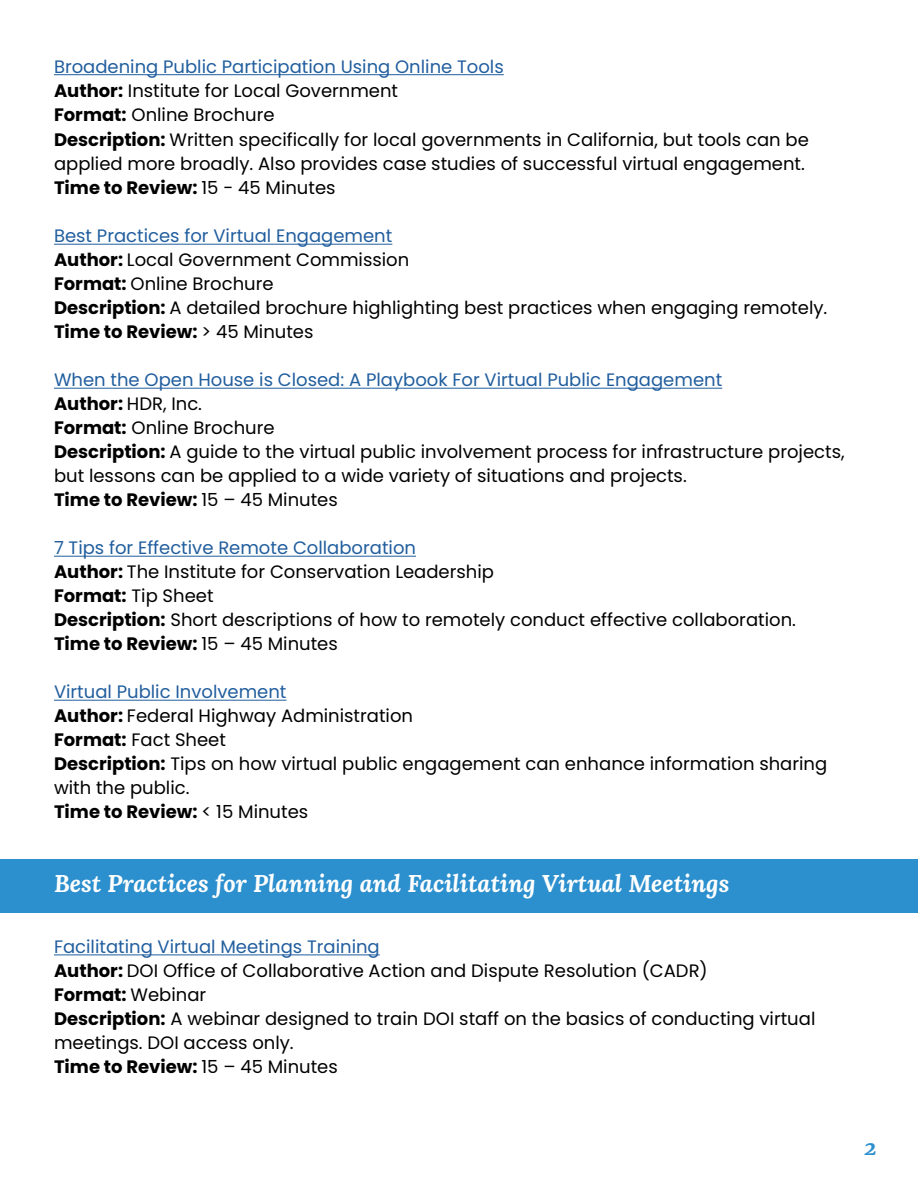
<style>
.page{position:relative;width:918px;height:1188px;background:#fff}
.page>*{position:absolute;margin:0;border:0;box-sizing:border-box;transform-origin:0 0}
.t1{font:italic 700 24px "Lora";color:#fff}
.t2{font:italic 800 21px "Merriweather";color:#2c8fce}
.t3{font:18px/24px "Poppins";color:#000}
.s1{color:#215e9e}
.s2{font-weight:700}
</style>
<div class="page">
<hr style="left:54px;top:74px;width:450px;height:1px;background:#215e9e">
<hr style="left:54px;top:244px;width:338px;height:1px;background:#215e9e">
<hr style="left:54px;top:388px;width:668px;height:1px;background:#215e9e">
<hr style="left:54px;top:556px;width:362px;height:1px;background:#215e9e">
<hr style="left:54px;top:700px;width:233px;height:1px;background:#215e9e">
<div style="left:0;top:859px;width:918px;height:54px;background:#2c8fce"></div>
<hr style="left:54px;top:954px;width:326px;height:1px;background:#215e9e">
<p class="t3" style="left:54px;top:55px;width:756px"><span class="s1">Broadening Public Participation Using Online Tools<br></span><span class="s2">Author:</span> Institute for Local Government<br><span class="s2">Format:</span> Online Brochure<br><span class="s2">Description:</span> Written specifically for local governments in California, but tools can be applied more broadly. Also provides case studies of successful virtual engagement.<br><span class="s2">Time to Review:</span> 15 - 45 Minutes</p>
<p class="t3" style="left:54px;top:224px;width:775px"><span class="s1">Best Practices for Virtual Engagement<br></span><span class="s2">Author:</span> Local Government Commission<br><span class="s2">Format:</span> Online Brochure<br><span class="s2">Description:</span> A detailed brochure highlighting best practices when engaging remotely.<br><span class="s2">Time to Review:</span> &gt; 45 Minutes</p>
<p class="t3" style="left:54px;top:368px;width:792px"><span class="s1">When the Open House is Closed: A Playbook For Virtual Public Engagement<br></span><span class="s2">Author:</span> HDR, Inc.<br><span class="s2">Format:</span> Online Brochure<br><span class="s2">Description:</span> A guide to the virtual public involvement process for infrastructure projects, but lessons can be applied to a wide variety of situations and projects.<br><span class="s2">Time to Review:</span> 15 – 45 Minutes</p>
<p class="t3" style="left:54px;top:536px;width:743px"><span class="s1">7 Tips for Effective Remote Collaboration<br></span><span class="s2">Author:</span> The Institute for Conservation Leadership<br><span class="s2">Format:</span> Tip Sheet<br><span class="s2">Description:</span> Short descriptions of how to remotely conduct effective collaboration.<br><span class="s2">Time to Review:</span> 15 – 45 Minutes</p>
<p class="t3" style="left:54px;top:680px;width:775px"><span class="s1">Virtual Public Involvement<br></span><span class="s2">Author:</span> Federal Highway Administration<br><span class="s2">Format:</span> Fact Sheet<br><span class="s2">Description:</span> Tips on how virtual public engagement can enhance information sharing with the public.<br><span class="s2">Time to Review:</span> &lt; 15 Minutes</p>
<h1 class="t1" style="left:54px;top:866px;width:677px">Best Practices for Planning and Facilitating Virtual Meetings</h1>
<p class="t3" style="left:54px;top:935px;width:763px"><span class="s1">Facilitating Virtual Meetings Training<br></span><span class="s2">Author:</span> DOI Office of Collaborative Action and Dispute Resolution (CADR)<br><span class="s2">Format:</span> Webinar<br><span class="s2">Description:</span> A webinar designed to train DOI staff on the basics of conducting virtual meetings. DOI access only.<br><span class="s2">Time to Review:</span> 15 – 45 Minutes</p>
<p class="t2" style="left:864px;top:1134px;width:14px">2</p>
</div>
